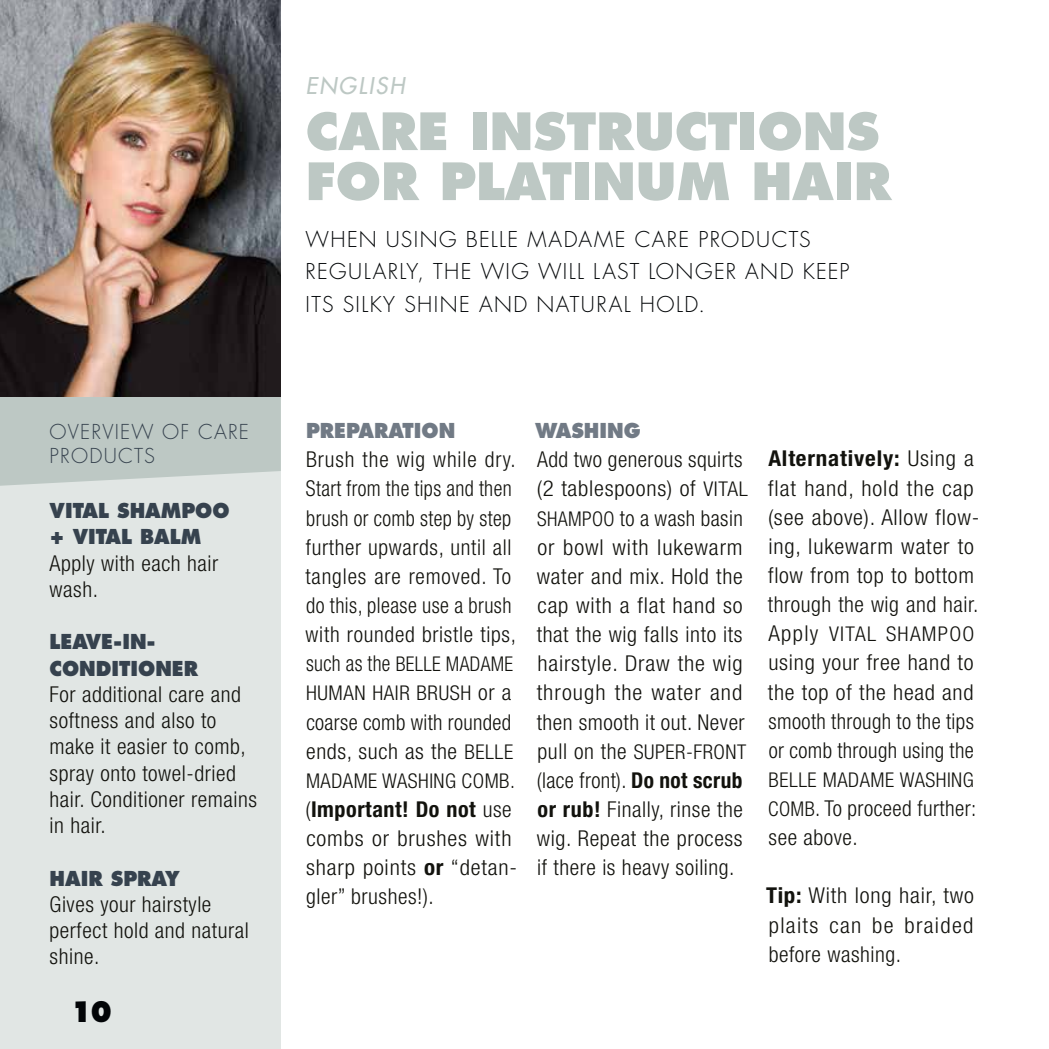
<style>
.page{position:relative;width:1049px;height:1049px;background:#fff}
.page>*{position:absolute;margin:0;border:0;box-sizing:border-box;transform-origin:0 0}
.t1{font:800 50px/50px "Futura Std";color:#bdc8c4}
.t2{font:800 27.5px "Futura Std";color:#020507;scale:.95 1}
.t3{font:italic 500 22.5px "Futura Std";letter-spacing:.08em;color:#bdc8c4}
.t4{font:300 condensed 22px/29px "Helvetica Neue LT Std";letter-spacing:.025em;color:#12120d}
.t5{font:300 condensed 22px/29px "Helvetica Neue LT Std";letter-spacing:.025em;color:#12120d;text-align:justify;scale:1.05 1}
.t6{font:300 condensed 22px/29px "Helvetica Neue LT Std";letter-spacing:.025em;color:#12120d;scale:.96 1}
.t7{font:300 21.25px/32.5px "Futura Std";letter-spacing:.065em;color:#020507}
.t8{font:300 condensed 20.25px "Helvetica Neue LT Std";letter-spacing:.025em;color:#12120d}
.t9{font:300 condensed 20.25px/29px "Helvetica Neue LT Std";letter-spacing:.025em;color:#12120d;scale:.96 1}
.t10{font:300 condensed 20.25px "Helvetica Neue LT Std";letter-spacing:.06em;color:#12120d;scale:1.05 1}
.t11{font:800 20px/26.2px "Futura Std";color:#36424e;scale:.95 1}
.t12{font:300 20px/23.8px "Futura Std";letter-spacing:.06em;color:#36424e}
.t13{font:800 20px "Futura Std";color:#717a85;scale:.95 1}
.s1{font-size:22px}
.s2{font-size:20.25px}
.s3{font-weight:700}
</style>
<div class="page">
<div style="left:0;top:397px;width:281px;height:652px;background:#e1e6e4"></div>
<svg style="left:0;top:397px;width:281px;height:89px;background:#c0cac6"></svg>
<img style="left:0;top:0;width:281px;height:397px">
<p class="t12" style="left:50px;top:420px;width:201px">OVERVIEW OF CARE<br>PRODUCTS</p>
<p class="t11" style="left:50px;top:497px;width:191px">VITAL SHAMPOO + VITAL BALM</p>
<p class="t4" style="left:50px;top:549px;width:170px;line-height:26.2px">Apply with each hair wash.</p>
<p class="t11" style="left:50px;top:629px;width:158px">LEAVE-IN-<br>CONDITIONER</p>
<p class="t4" style="left:50px;top:681px;width:209px;line-height:26.2px">For additional care and softness and also to make it easier to comb, spray onto towel-dried hair. Conditioner remains in hair.</p>
<p class="t11" style="left:50px;top:865px;width:139px">HAIR SPRAY</p>
<p class="t4" style="left:50px;top:891px;width:201px;line-height:26.2px">Gives your hairstyle perfect hold and natural shine.</p>
<p class="t2" style="left:71px;top:994px;width:45px">10</p>
<p class="t3" style="left:306px;top:72px;width:100px">ENGLISH</p>
<h1 class="t1" style="left:306px;top:106px;width:587px">CARE INSTRUCTIONS<br>FOR PLATINUM HAIR</h1>
<p class="t7" style="left:306px;top:223px;width:545px">WHEN USING BELLE MADAME CARE PRODUCTS<br>REGULARLY, THE WIG WILL LAST LONGER AND KEEP<br>ITS SILKY SHINE AND NATURAL HOLD.</p>
<p class="t13" style="left:306px;top:418px;width:159px">PREPARATION</p>
<p class="t4" style="left:305px;top:445px;width:212px">Brush the wig while dry.<br>Start from the tips and then brush or comb step by step further upwards, until all tangles are removed. To do this, please use a brush with rounded bristle tips,</p>
<p class="t9" style="left:306px;top:649px;width:217px"><span class="s1">such as the</span> BELLE MADAME<br>HUMAN HAIR BRUSH <span class="s1">or a</span></p>
<p class="t6" style="left:306px;top:707px;width:217px">coarse comb with rounded ends, such as the <span class="s2">BELLE</span></p>
<p class="t8" style="left:306px;top:769px;width:210px">MADAME WASHING COMB.</p>
<p class="t4" style="left:306px;top:794px;width:213px">(<span class="s3">Important! Do not</span> use combs or brushes with sharp points <span class="s3">or</span> “detan&shy;gler” brushes!).</p>
<p class="t13" style="left:535px;top:418px;width:113px">WASHING</p>
<p class="t4" style="left:537px;top:445px;width:213px">Add two generous squirts (2 tablespoons) of <span class="s2">VITAL<br>SHAMPOO</span> to a wash basin or bowl with lukewarm water and mix. Hold the cap with a flat hand so that the wig falls into its hairstyle. Draw the wig through the water and then smooth it out. Never</p>
<p class="t8" style="left:537px;top:740px;width:210px"><span class="s1">pull on the</span> SUPER-FRONT</p>
<p class="t4" style="left:537px;top:765px;width:207px;text-align:justify">(lace front). <span class="s3">Do not scrub or rub!</span> Finally, rinse the wig. Repeat the process if there is heavy soiling.</p>
<p class="t5" style="left:768px;top:444px;width:203px;text-align:left"><span class="s3">Alternatively:</span> Using a flat hand, hold the cap (see above). Allow flow&shy;ing, lukewarm water to flow from top to bottom through the wig and hair.</p>
<p class="t10" style="left:768px;top:622px;width:198px"><span class="s1">Apply</span> VITAL SHAMPOO</p>
<p class="t5" style="left:768px;top:648px;width:198px">using your free hand to the top of the head and smooth through to the tips or comb through using the</p>
<p class="t8" style="left:769px;top:768px;width:207px">BELLE MADAME WASHING</p>
<p class="t4" style="left:768px;top:793px;width:210px"><span class="s2">COMB</span>. To proceed further: see above.</p>
<p class="t5" style="left:766px;top:881px;width:199px"><span class="s3">Tip:</span> With long hair, two plaits can be braided before washing.</p>
</div>
